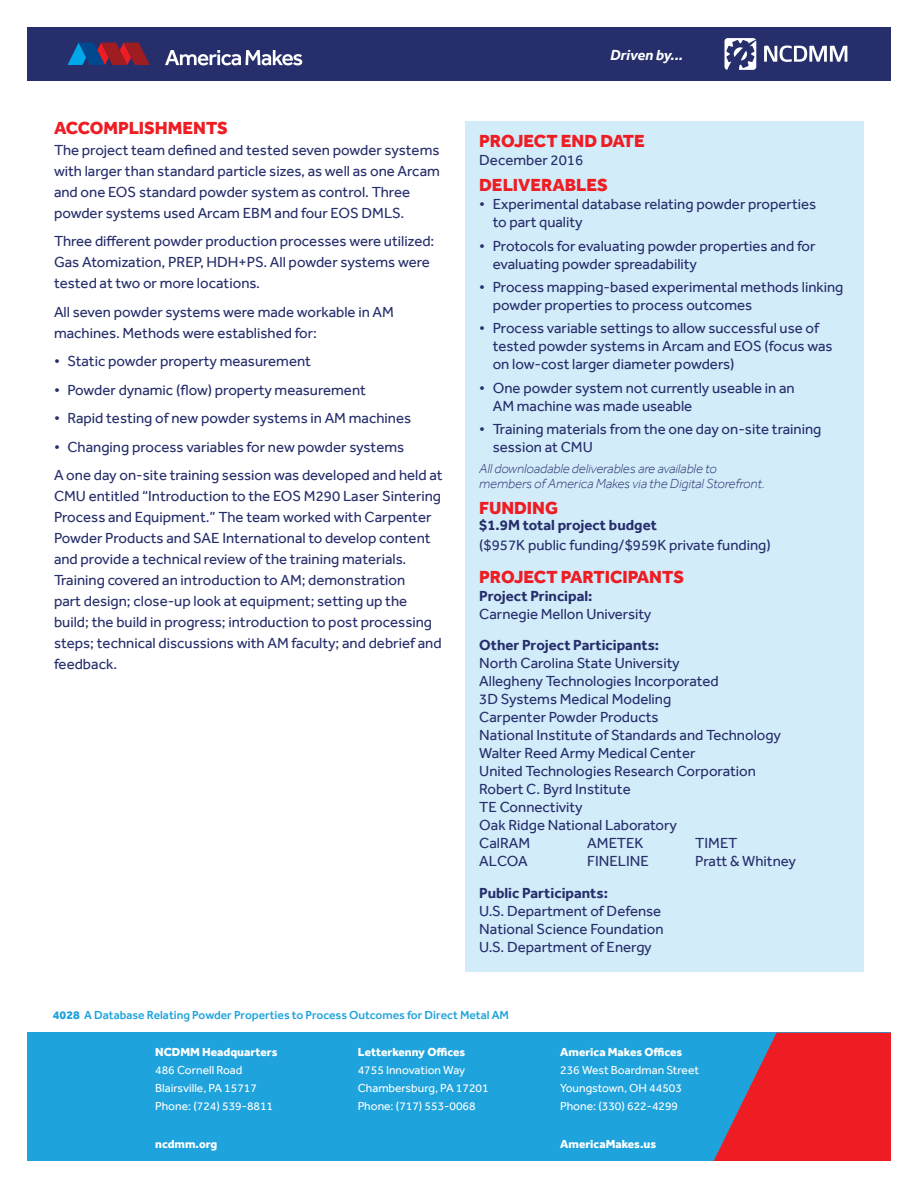
<style>
.page{position:relative;width:918px;height:1188px;background:#fff}
.page>*{position:absolute;margin:0;border:0;box-sizing:border-box;transform-origin:0 0}
.t1{font:800 18px "Effra";color:#ee1d23}
.t2{font:15px/18px "Effra";color:#262e6b}
.t3{font:italic 700 15px "Effra";color:#fff}
.t4{font:italic 300 13.5px/15px "Effra";color:#262e6b}
.t5{font:12px/18px "Effra";color:#fff}
.t6{font:800 12px "Effra";color:#fff}
.t7{font:500 12px "Effra";color:#1ea3dc}
.s1{font-weight:700}
.s2{font-weight:800}
</style>
<div class="page">
<div style="left:27px;top:27px;width:864px;height:54px;background:#262e6b"></div>
<div style="left:27px;top:1033px;width:864px;height:128px;background:#1ea3dc"></div>
<svg style="left:714px;top:1033px;width:177px;height:128px"></svg>
<svg style="left:67px;top:43px;width:83px;height:22px"></svg>
<svg style="left:165px;top:50px;width:137px;height:15px"></svg>
<svg style="left:764px;top:45px;width:83px;height:17px"></svg>
<svg style="left:724px;top:38px;width:32px;height:32px"></svg>
<div style="left:466px;top:122px;width:398px;height:850px;background:#d3ecfa"></div>
<p class="t1" style="left:54px;top:117px;width:175px">ACCOMPLISHMENTS</p>
<p class="t2" style="left:54px;top:139px;width:387px;line-height:21px">The project team defined and tested seven powder systems with larger than standard particle sizes, as well as one Arcam and one EOS standard powder system as control. Three powder systems used Arcam EBM and four EOS DMLS.</p>
<p class="t2" style="left:54px;top:230px;width:382px;line-height:21px">Three different powder production processes were utilized:<br>Gas Atomization, PREP, HDH+PS. All powder systems were tested at two or more locations.</p>
<p class="t2" style="left:54px;top:301px;width:341px;line-height:21px">All seven powder systems were made workable in AM machines. Methods were established for:</p>
<p class="t2" style="left:54px;top:352px;width:259px">• Static powder property measurement</p>
<p class="t2" style="left:54px;top:381px;width:313px">• Powder dynamic (flow) property measurement</p>
<p class="t2" style="left:54px;top:409px;width:359px">• Rapid testing of new powder systems in AM machines</p>
<p class="t2" style="left:54px;top:438px;width:352px">• Changing process variables for new powder systems</p>
<p class="t2" style="left:54px;top:465px;width:390px;line-height:21px">A one day on-site training session was developed and held at CMU entitled “Introduction to the EOS M290 Laser Sintering Process and Equipment.” The team worked with Carpenter Powder Products and SAE International to develop content and provide a technical review of the training materials.<br>Training covered an introduction to AM; demonstration<br>part design; close-up look at equipment; setting up the build; the build in progress; introduction to post processing steps; technical discussions with AM faculty; and debrief and feedback.</p>
<p class="t3" style="left:610px;top:46px;width:74px">Driven by...</p>
<p class="t1" style="left:479px;top:130px;width:167px">PROJECT END DATE</p>
<p class="t2" style="left:479px;top:151px;width:106px">December 2016</p>
<p class="t1" style="left:479px;top:175px;width:130px">DELIVERABLES</p>
<p class="t2" style="left:493px;top:195px;width:325px;text-indent:-14px">• Experimental database relating powder properties to part quality</p>
<p class="t2" style="left:493px;top:236px;width:324px;text-indent:-14px">• Protocols for evaluating powder properties and for evaluating powder spreadability</p>
<p class="t2" style="left:493px;top:278px;width:352px;text-indent:-14px">• Process mapping-based experimental methods linking powder properties to process outcomes</p>
<p class="t2" style="left:493px;top:319px;width:341px;text-indent:-14px">• Process variable settings to allow successful use of tested powder systems in Arcam and EOS (focus was on low-cost larger diameter powders)</p>
<p class="t2" style="left:493px;top:379px;width:304px;text-indent:-14px">• One powder system not currently useable in an<br>AM machine was made useable</p>
<p class="t2" style="left:493px;top:420px;width:330px;text-indent:-14px">• Training materials from the one day on-site training session at CMU</p>
<p class="t4" style="left:479px;top:461px;width:287px">All downloadable deliverables are available to members of America Makes via the Digital Storefront.</p>
<p class="t1" style="left:479px;top:497px;width:80px">FUNDING</p>
<p class="t2" style="left:479px;top:515px;width:293px;line-height:19.5px"><span class="s1">$1.9M total project budget<br></span>($957K public funding/$959K private funding)</p>
<p class="t1" style="left:479px;top:566px;width:206px">PROJECT PARTICIPANTS</p>
<p class="t2" style="left:479px;top:587px;width:174px"><span class="s1">Project Principal:<br></span>Carnegie Mellon University</p>
<p class="t2" style="left:479px;top:636px;width:303px"><span class="s1">Other Project Participants:<br></span>North Carolina State University<br>Allegheny Technologies Incorporated<br>3D Systems Medical Modeling<br>Carpenter Powder Products<br>National Institute of Standards and Technology<br>Walter Reed Army Medical Center<br>United Technologies Research Corporation<br>Robert C. Byrd Institute<br>TE Connectivity<br>Oak Ridge National Laboratory<br>CalRAM</p>
<p class="t2" style="left:587px;top:834px;width:58px">AMETEK</p>
<p class="t2" style="left:695px;top:834px;width:44px">TIMET</p>
<p class="t2" style="left:479px;top:852px;width:50px">ALCOA</p>
<p class="t2" style="left:587px;top:852px;width:63px">FINELINE</p>
<p class="t2" style="left:695px;top:852px;width:102px">Pratt &amp; Whitney</p>
<p class="t2" style="left:479px;top:884px;width:186px"><span class="s1">Public Participants:<br></span>U.S. Department of Defense<br>National Science Foundation<br>U.S. Department of Energy</p>
<p class="t7" style="left:53px;top:1008px;width:458px"><span class="s2">4028</span> A Database Relating Powder Properties to Process Outcomes for Direct Metal AM</p>
<p class="t6" style="left:155px;top:1045px;width:124px">NCDMM Headquarters</p>
<p class="t5" style="left:155px;top:1061px;width:119px">486 Cornell Road<br>Blairsville, PA 15717<br>Phone: (724) 539-8811</p>
<p class="t6" style="left:155px;top:1137px;width:64px">ncdmm.org</p>
<p class="t6" style="left:358px;top:1045px;width:109px">Letterkenny Offices</p>
<p class="t5" style="left:358px;top:1061px;width:132px">4755 Innovation Way<br>Chambersburg, PA 17201<br>Phone: (717) 553-0068</p>
<p class="t6" style="left:560px;top:1045px;width:124px">America Makes Offices</p>
<p class="t5" style="left:560px;top:1061px;width:140px">236 West Boardman Street<br>Youngstown, OH 44503<br>Phone: (330) 622-4299</p>
<p class="t6" style="left:560px;top:1137px;width:98px">AmericaMakes.us</p>
</div>
